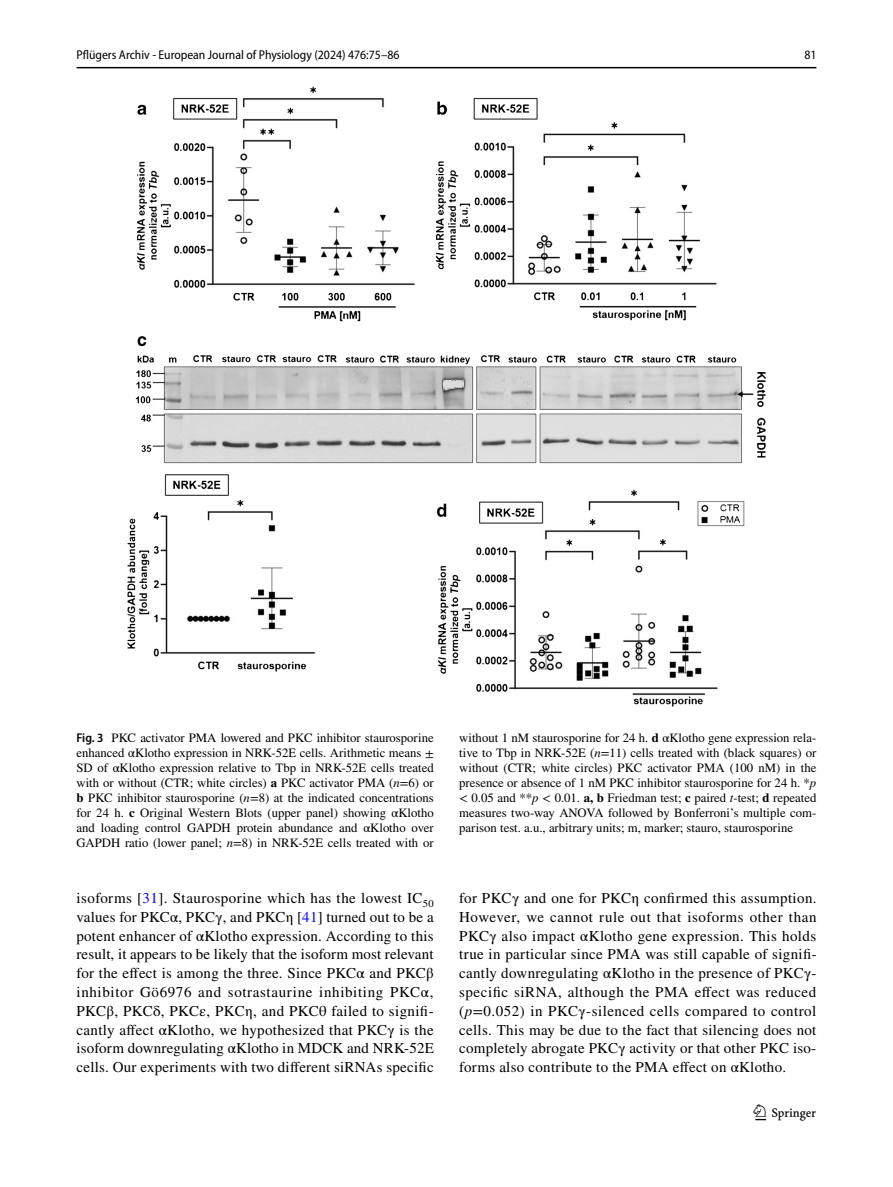
<style>
.page{position:relative;width:893px;height:1187px;background:#fff}
.page>*{position:absolute;margin:0;border:0;box-sizing:border-box;transform-origin:0 0}
.t1{font:22.5px "Springnew Regular 3";color:#000}
.t2{font:15px/18.8px "STIX";letter-spacing:.015em;color:#000;text-align:justify}
.t3{font:12.75px/15px "STIX";color:#000;text-align:justify}
.t4{font:semi-condensed 12.75px "Myriad Pro";color:#000}
.s1{font-family:"Myriad Pro";font-weight:600;font-stretch:semi-condensed}
.s2{font-weight:700}
.s3{font-style:italic}
.s4{color:#00f}
</style>
<div class="page">
<hr style="left:77px;top:67px;width:739px;height:1px;background:#000">
<img style="left:128px;top:87px;width:637px;height:620px">
<p class="t4" style="left:77px;top:48px;width:324px">Pflügers Archiv - European Journal of Physiology (2024) 476:75–86</p>
<p class="t4" style="left:804px;top:48px;width:14px">81</p>
<p class="t3" style="left:77px;top:731px;width:359px"><span class="s1">Fig. 3</span> PKC activator PMA lowered and PKC inhibitor staurosporine enhanced αKlotho expression in NRK-52E cells. Arithmetic means ± SD of αKlotho expression relative to Tbp in NRK-52E cells treated with or without (CTR; white circles) <span class="s2">a</span> PKC activator PMA (<span class="s3">n</span>=6) or <span class="s2">b</span> PKC inhibitor staurosporine (<span class="s3">n</span>=8) at the indicated concentrations for 24 h. <span class="s2">c</span> Original Western Blots (upper panel) showing αKlotho and loading control GAPDH protein abundance and αKlotho over GAPDH ratio (lower panel; <span class="s3">n</span>=8) in NRK-52E cells treated with or</p>
<p class="t3" style="left:459px;top:731px;width:359px">without 1 nM staurosporine for 24 h. <span class="s2">d</span> αKlotho gene expression rela&shy;tive to Tbp in NRK-52E (<span class="s3">n</span>=11) cells treated with (black squares) or without (CTR; white circles) PKC activator PMA (100 nM) in the presence or absence of 1 nM PKC inhibitor staurosporine for 24 h. *<span class="s3">p </span>&lt; 0.05 and **<span class="s3">p</span> &lt; 0.01. <span class="s2">a, b</span> Friedman test; <span class="s2">c</span> paired <span class="s3">t</span>-test; <span class="s2">d</span> repeated measures two-way ANOVA followed by Bonferroni’s multiple com&shy;parison test. a.u., arbitrary units; m, marker; stauro, staurosporine</p>
<p class="t2" style="left:77px;top:889px;width:359px">isoforms [<span class="s4">31</span>]. Staurosporine which has the lowest IC<sub>50 </sub>values for PKCα, PKCγ, and PKCη [<span class="s4">41</span>] turned out to be a potent enhancer of αKlotho expression. According to this result, it appears to be likely that the isoform most relevant for the effect is among the three. Since PKCα and PKCβ inhibitor Gö6976 and sotrastaurine inhibiting PKCα, PKCβ, PKCδ, PKCε, PKCη, and PKCθ failed to signifi&shy;cantly affect αKlotho, we hypothesized that PKCγ is the isoform downregulating αKlotho in MDCK and NRK-52E cells. Our experiments with two different siRNAs specific</p>
<p class="t2" style="left:459px;top:889px;width:359px">for PKCγ and one for PKCη confirmed this assumption.<br>However, we cannot rule out that isoforms other than PKCγ also impact αKlotho gene expression. This holds true in particular since PMA was still capable of signifi&shy;cantly downregulating αKlotho in the presence of PKCγ&shy;specific siRNA, although the PMA effect was reduced (<span class="s3">p</span>=0.052) in PKCγ-silenced cells compared to control cells. This may be due to the fact that silencing does not completely abrogate PKCγ activity or that other PKC iso&shy;forms also contribute to the PMA effect on αKlotho.</p>
<h1 class="t1" style="left:755px;top:1104px;width:62px">1 3</h1>
</div>
